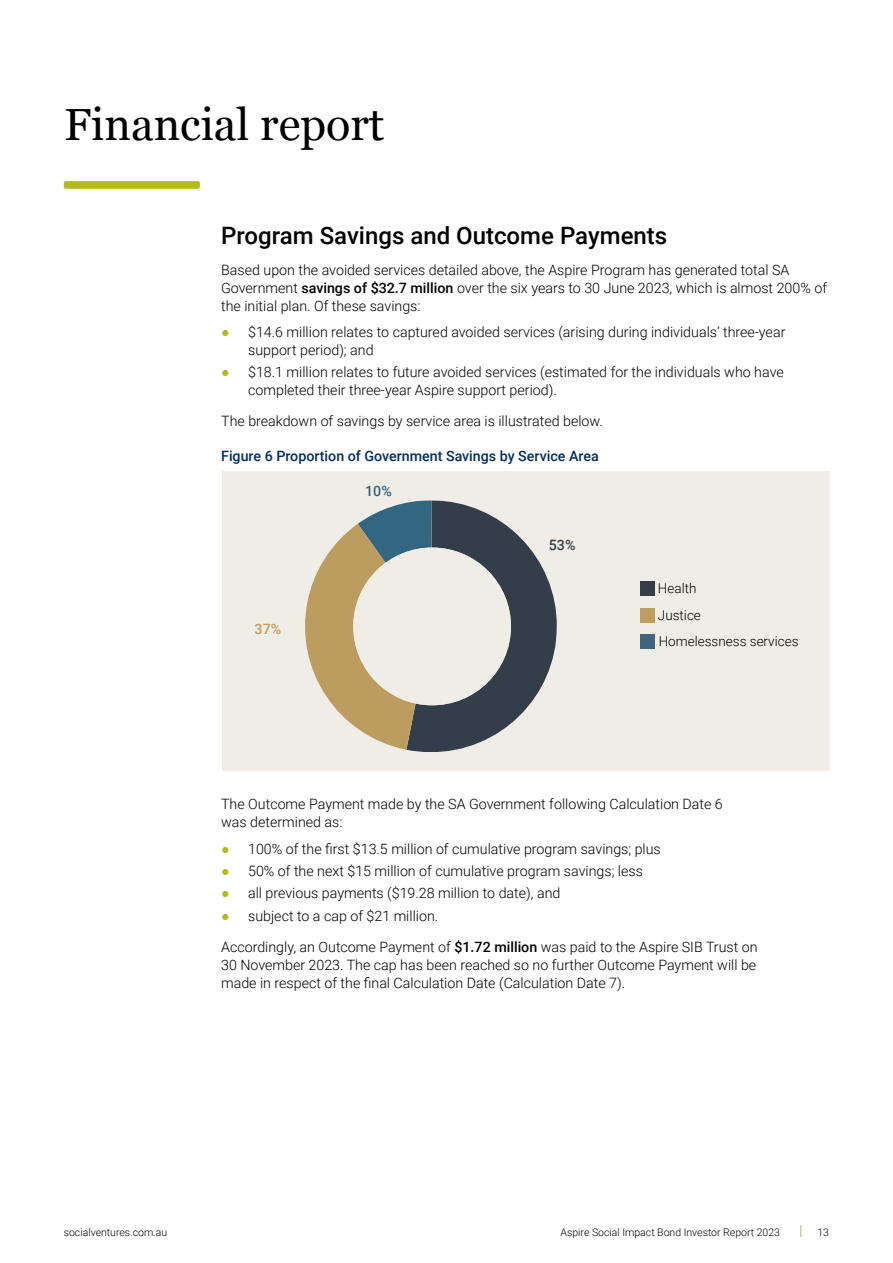
<style>
.page{position:relative;width:893px;height:1263px;background:#fff}
.page>*{position:absolute;margin:0;border:0;box-sizing:border-box;transform-origin:0 0}
.t1{font:45px "Georgia";color:#000}
.t2{font:500 24px "Roboto";color:#000}
.t3{font:300 14.25px/18px "Roboto";color:#000}
.t4{font:500 14.25px "Roboto";color:#002d62}
.t5{font:500 14.25px "Roboto";color:#bf9d61}
.t6{font:500 14.25px "Roboto";color:#316680}
.t7{font:500 14.25px "Roboto";color:#363e4a}
.t8{font:300 13.5px/26.5px "Roboto";color:#000}
.t9{font:300 10.5px "Roboto";color:#000}
.s1{font-weight:500}
.s2{font-family:"Arial";font-weight:400;color:#b2bb1e}
</style>
<div class="page">
<svg style="left:800px;top:1225px;width:1px;height:12px"></svg>
<div style="left:64px;top:181px;width:136px;height:8px;background:#b2bb1e;border-radius:2px"></div>
<div style="left:222px;top:472px;width:607px;height:299px;background:#efede6"></div>
<svg style="left:305px;top:500px;width:252px;height:252px"></svg>
<div style="left:353px;top:547px;width:158px;height:159px;background:#efede6;border-radius:50%"></div>
<div style="left:639px;top:581px;width:15px;height:15px;background:#363e4a"></div>
<div style="left:639px;top:608px;width:15px;height:15px;background:#bf9d61"></div>
<div style="left:639px;top:634px;width:15px;height:15px;background:#40657c"></div>
<h1 class="t1" style="left:64px;top:92px;width:322px">Financial report</h1>
<h2 class="t2" style="left:221px;top:218px;width:448px">Program Savings and Outcome Payments</h2>
<p class="t3" style="left:221px;top:260px;width:607px">Based upon the avoided services detailed above, the Aspire Program has generated total SA<br>Government <span class="s1">savings of $32.7 million</span> over the six years to 30 June 2023, which is almost 200% of the initial plan. Of these savings:</p>
<p class="t3" style="left:248px;top:322px;width:539px;text-indent:-27px"><span class="s2">●</span> $14.6 million relates to captured avoided services (arising during individuals’ three-year support period); and</p>
<p class="t3" style="left:248px;top:363px;width:537px;text-indent:-27px"><span class="s2">●</span> $18.1 million relates to future avoided services (estimated for the individuals who have completed their three-year Aspire support period).</p>
<p class="t3" style="left:221px;top:411px;width:383px">The breakdown of savings by service area is illustrated below.</p>
<p class="t4" style="left:221px;top:446px;width:379px">Figure 6 Proportion of Government Savings by Service Area</p>
<p class="t5" style="left:255px;top:619px;width:28px">37%</p>
<p class="t6" style="left:365px;top:481px;width:28px">10%</p>
<p class="t7" style="left:549px;top:535px;width:28px">53%</p>
<p class="t8" style="left:658px;top:575px;width:142px">Health<br>Justice<br>Homelessness services</p>
<p class="t3" style="left:221px;top:795px;width:503px">The Outcome Payment made by the SA Government following Calculation Date 6 was determined as:</p>
<p class="t3" style="left:221px;top:839px;width:441px"><span class="s2">●</span> 100% of the first $13.5 million of cumulative program savings; plus</p>
<p class="t3" style="left:221px;top:862px;width:423px"><span class="s2">●</span> 50% of the next $15 million of cumulative program savings; less</p>
<p class="t3" style="left:221px;top:884px;width:341px"><span class="s2">●</span> all previous payments ($19.28 million to date), and</p>
<p class="t3" style="left:221px;top:900px;width:538px;line-height:30.8px"><span class="s2">●</span> subject to a cap of $21 million.<br>Accordingly, an Outcome Payment of <span class="s1">$1.72 million</span> was paid to the Aspire SIB Trust on</p>
<p class="t3" style="left:221px;top:955px;width:537px">30 November 2023. The cap has been reached so no further Outcome Payment will be made in respect of the final Calculation Date (Calculation Date 7).</p>
<p class="t9" style="left:64px;top:1225px;width:105px">socialventures.com.au</p>
<p class="t9" style="left:560px;top:1225px;width:221px">Aspire Social Impact Bond Investor Report 2023</p>
<p class="t9" style="left:817px;top:1225px;width:13px">13</p>
</div>
